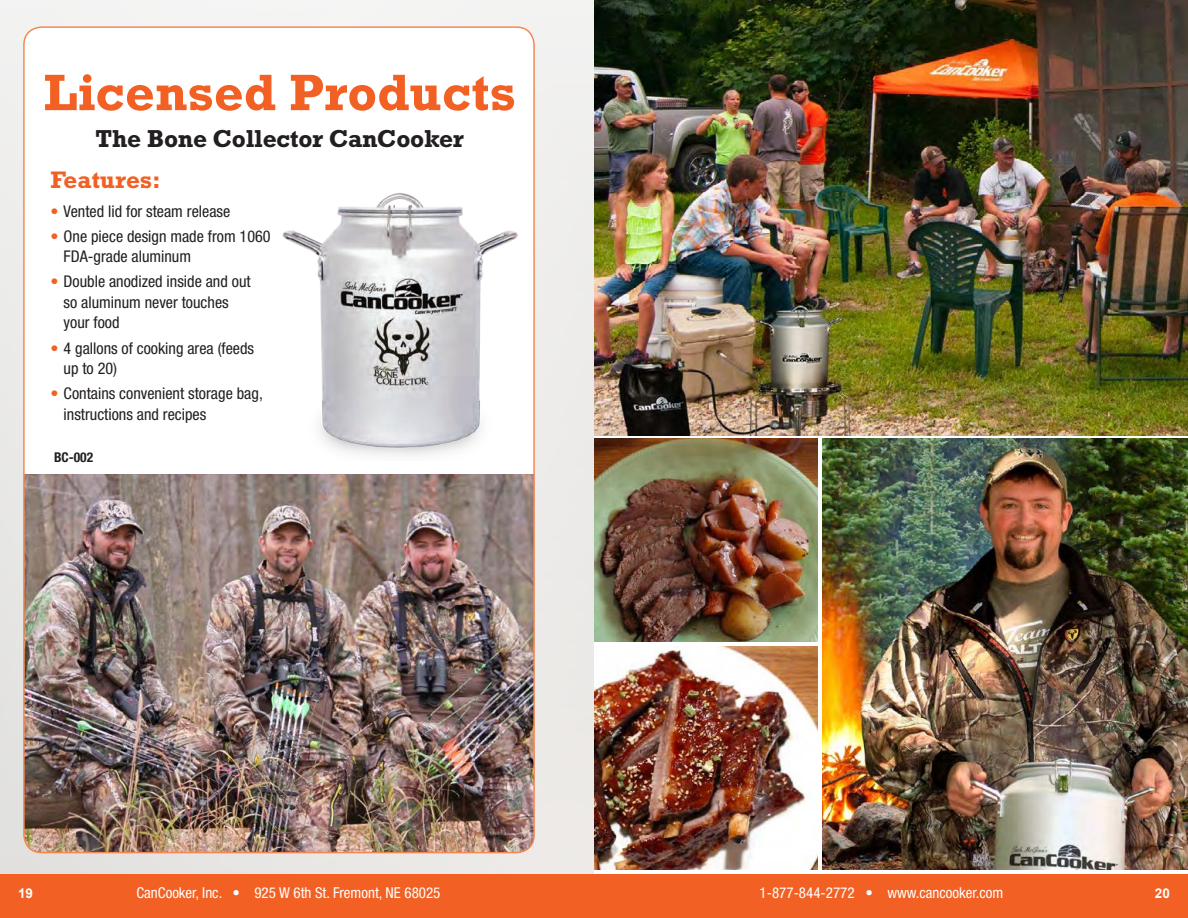
<style>
.page{position:relative;width:1188px;height:918px;background:#fff}
.page>*{position:absolute;margin:0;border:0;box-sizing:border-box;transform-origin:0 0}
.t1{font:700 52.05px "Rockwell";color:#f26023}
.t2{font:700 24.9px "Rockwell";letter-spacing:-.01em;color:#231f20}
.t3{font:700 24.3px "Rockwell";color:#f26023}
.t4{font:condensed 16.2px/20.5px "Helvetica Neue";color:#231f20}
.t5{font:condensed 15px "Helvetica Neue";color:#fff}
.t6{font:700 condensed 13.5px "Helvetica Neue";color:#231f20}
.t7{font:700 13.5px "Arial";color:#fff}
.s1{color:#f26023}
</style>
<div class="page">
<div style="left:0;top:0;width:594px;height:918px;background:#edebe9"></div>
<div style="left:0;top:874px;width:1188px;height:44px;background:#f26023"></div>
<div style="left:24px;top:27px;width:510px;height:826px;background:#fff;border-radius:18px"></div>
<img style="left:24px;top:474px;width:510px;height:379px">
<img style="left:282px;top:193px;width:236px;height:263px">
<img style="left:822px;top:438px;width:366px;height:432px">
<img style="left:595px;top:0;width:593px;height:435px">
<img style="left:595px;top:438px;width:223px;height:204px">
<img style="left:595px;top:646px;width:223px;height:224px">
<h1 class="t1" style="left:44px;top:62px;width:474px">Licensed Products</h1>
<h2 class="t2" style="left:96px;top:123px;width:370px">The Bone Collector CanCooker</h2>
<h3 class="t3" style="left:50px;top:165px;width:112px">Features:</h3>
<p class="t4" style="left:50px;top:200px;width:181px"><span class="s1">•</span> Vented lid for steam release</p>
<p class="t4" style="left:64px;top:226px;width:209px;text-indent:-13px"><span class="s1">•</span> One piece design made from 1060<br>FDA-grade aluminum</p>
<p class="t4" style="left:64px;top:271px;width:189px;text-indent:-13px"><span class="s1">•</span> Double anodized inside and out so aluminum never touches your food</p>
<p class="t4" style="left:64px;top:337px;width:192px;text-indent:-13px"><span class="s1">•</span> 4 gallons of cooking area (feeds up to 20)</p>
<p class="t4" style="left:64px;top:383px;width:201px;text-indent:-13px"><span class="s1">•</span> Contains convenient storage bag, instructions and recipes</p>
<p class="t6" style="left:54px;top:449px;width:41px">BC-002</p>
<p class="t5" style="left:136px;top:884px;width:305px">CanCooker, Inc. • 925 W 6th St. Fremont, NE 68025</p>
<p class="t7" style="left:18px;top:886px;width:17px">19</p>
<p class="t5" style="left:760px;top:884px;width:245px">1-877-844-2772 • www.cancooker.com</p>
<p class="t7" style="left:1155px;top:886px;width:17px">20</p>
</div>
